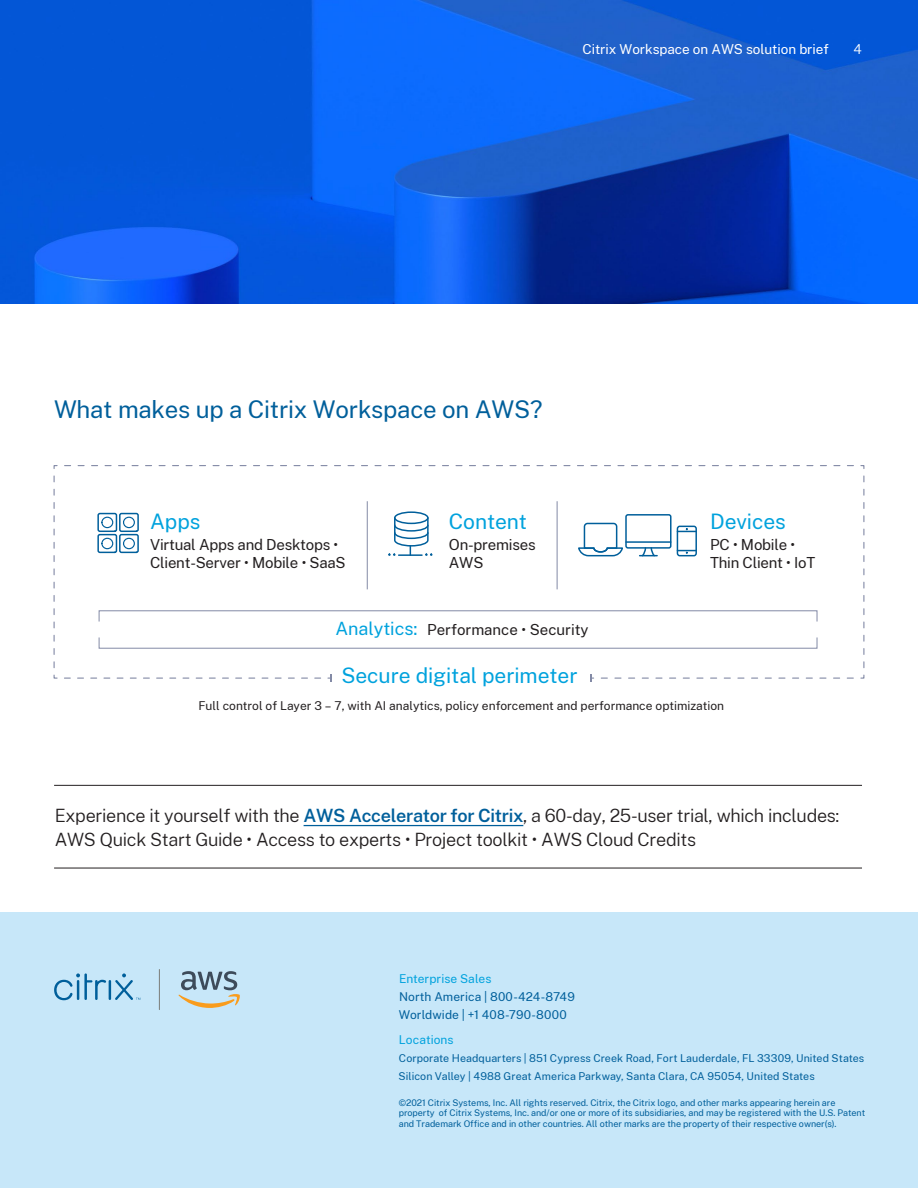
<style>
.page{position:relative;width:918px;height:1188px;background:#fff}
.page>*{position:absolute;margin:0;border:0;box-sizing:border-box;transform-origin:0 0}
.t1{font:24px "Public Sans";letter-spacing:-.01em;color:#005f9b}
.t2{font:21px "Public Sans";letter-spacing:-.005em;color:#00a2dd}
.t3{font:300 18px/24px "Public Sans";letter-spacing:-.015em;color:#231f20}
.t4{font:15px/18px "Public Sans";letter-spacing:-.015em;color:#231f20}
.t5{font:13.5px "Public Sans";letter-spacing:-.005em;color:#fff}
.t6{font:300 13.5px "Public Sans";color:#fff}
.t7{font:12px "Public Sans";color:#231f20}
.t8{font:12px/18px "Public Sans";letter-spacing:.01em;color:#005f9b}
.t9{font:12px "Public Sans";letter-spacing:.005em;color:#00a2dd}
.t10{font:10.65px/18px "Public Sans";letter-spacing:.01em;color:#005f9b}
.t11{font:9px/10.8px "Public Sans";letter-spacing:-.005em;color:#005f9b}
.s1{font-size:18px;color:#00a2dd}
.s2{font-weight:600;color:#005f9b}
</style>
<div class="page">
<div style="left:0;top:913px;width:918px;height:275px;background:#c7e7f9"></div>
<img style="left:0;top:0;width:918px;height:304px">
<hr style="left:304px;top:825px;width:219px;height:1px;background:#005f9b">
<hr style="left:54px;top:785px;width:808px;height:1px;background:#231f20">
<hr style="left:54px;top:868px;width:808px;height:1px;background:#231f20">
<svg style="left:53px;top:674px;width:268px;height:5px"></svg>
<svg style="left:53px;top:465px;width:5px;height:203px"></svg>
<svg style="left:65px;top:465px;width:800px;height:4px"></svg>
<svg style="left:860px;top:476px;width:5px;height:203px"></svg>
<svg style="left:328px;top:674px;width:4px;height:8px"></svg>
<svg style="left:590px;top:674px;width:263px;height:8px"></svg>
<svg style="left:640px;top:549px;width:17px;height:8px"></svg>
<hr style="left:626px;top:541px;width:45px;height:2px;background:#005f9b">
<div style="left:625px;top:514px;width:47px;height:35px;border:2px solid #005f9b;border-radius:2px"></div>
<svg style="left:578px;top:522px;width:45px;height:35px"></svg>
<div style="left:677px;top:526px;width:20px;height:30px;border:2px solid #005f9b;border-radius:2px"></div>
<svg style="left:677px;top:550px;width:19px;height:5px"></svg>
<svg style="left:677px;top:527px;width:19px;height:5px"></svg>
<div style="left:394px;top:511px;width:35px;height:13px;border:2px solid #005f9b;border-radius:50%"></div>
<svg style="left:388px;top:516px;width:44px;height:40px"></svg>
<div style="left:97px;top:513px;width:20px;height:19px;border:2px solid #005f9b;border-radius:2px"></div>
<div style="left:101px;top:517px;width:12px;height:11px;border:1px solid #005f9b;border-radius:50%"></div>
<div style="left:119px;top:513px;width:20px;height:19px;border:2px solid #005f9b;border-radius:2px"></div>
<div style="left:123px;top:517px;width:12px;height:11px;border:1px solid #005f9b;border-radius:50%"></div>
<div style="left:97px;top:534px;width:20px;height:19px;border:2px solid #005f9b;border-radius:2px"></div>
<div style="left:101px;top:538px;width:12px;height:11px;border:1px solid #005f9b;border-radius:50%"></div>
<div style="left:119px;top:534px;width:20px;height:19px;border:2px solid #005f9b;border-radius:2px"></div>
<div style="left:123px;top:538px;width:12px;height:11px;border:1px solid #005f9b;border-radius:50%"></div>
<hr style="left:367px;top:501px;width:1px;height:88px;background:#838aa6">
<hr style="left:557px;top:501px;width:1px;height:88px;background:#838aa6">
<hr style="left:109px;top:980px;width:2px;height:20px;background:#005f9b">
<svg style="left:54px;top:973px;width:52px;height:27px"></svg>
<svg style="left:115px;top:973px;width:25px;height:27px"></svg>
<svg style="left:178px;top:971px;width:62px;height:37px"></svg>
<hr style="left:159px;top:969px;width:1px;height:41px;background:#7a7d78">
<h3 class="t5" style="left:583px;top:39px;width:248px">Citrix Workspace on AWS solution brief</h3>
<h3 class="t6" style="left:853px;top:39px;width:10px">4</h3>
<h1 class="t1" style="left:54px;top:392px;width:490px">What makes up a Citrix Workspace on AWS?</h1>
<h2 class="t2" style="left:150px;top:505px;width:52px">Apps</h2>
<h3 class="t4" style="left:150px;top:535px;width:197px">Virtual Apps and Desktops •<br>Client-Server • Mobile • SaaS</h3>
<h2 class="t2" style="left:449px;top:505px;width:80px">Content</h2>
<h3 class="t4" style="left:449px;top:535px;width:88px">On-premises<br>AWS</h3>
<h2 class="t2" style="left:710px;top:505px;width:77px">Devices</h2>
<h3 class="t4" style="left:710px;top:535px;width:107px">PC • Mobile •<br>Thin Client • IoT</h3>
<h3 class="t4" style="left:336px;top:620px;width:255px"><span class="s1">Analytics:</span> Performance • Security</h3>
<h2 class="t2" style="left:341px;top:660px;width:238px">Secure digital perimeter</h2>
<h3 class="t7" style="left:198px;top:697px;width:527px">Full control of Layer 3 – 7, with AI analytics, policy enforcement and performance optimization</h3>
<h3 class="t3" style="left:55px;top:802px;width:786px">Experience it yourself with the <span class="s2">AWS Accelerator for Citrix</span>, a 60-day, 25-user trial, which includes:<br>AWS Quick Start Guide • Access to experts • Project toolkit • AWS Cloud Credits</h3>
<h3 class="t9" style="left:399px;top:970px;width:94px">Enterprise Sales</h3>
<h3 class="t8" style="left:399px;top:987px;width:178px">North America | 800-424-8749<br>Worldwide | +1 408-790-8000</h3>
<h3 class="t9" style="left:399px;top:1031px;width:56px">Locations</h3>
<p class="t10" style="left:399px;top:1049px;width:467px">Corporate Headquarters | 851 Cypress Creek Road, Fort Lauderdale, FL 33309, United States<br>Silicon Valley | 4988 Great America Parkway, Santa Clara, CA 95054, United States</p>
<p class="t11" style="left:399px;top:1096px;width:468px">©2021 Citrix Systems, Inc. All rights reserved. Citrix, the Citrix logo, and other marks appearing herein are property of Citrix Systems, Inc. and/or one or more of its subsidiaries, and may be registered with the U.S. Patent and Trademark Office and in other countries. All other marks are the property of their respective owner(s).</p>
</div>
